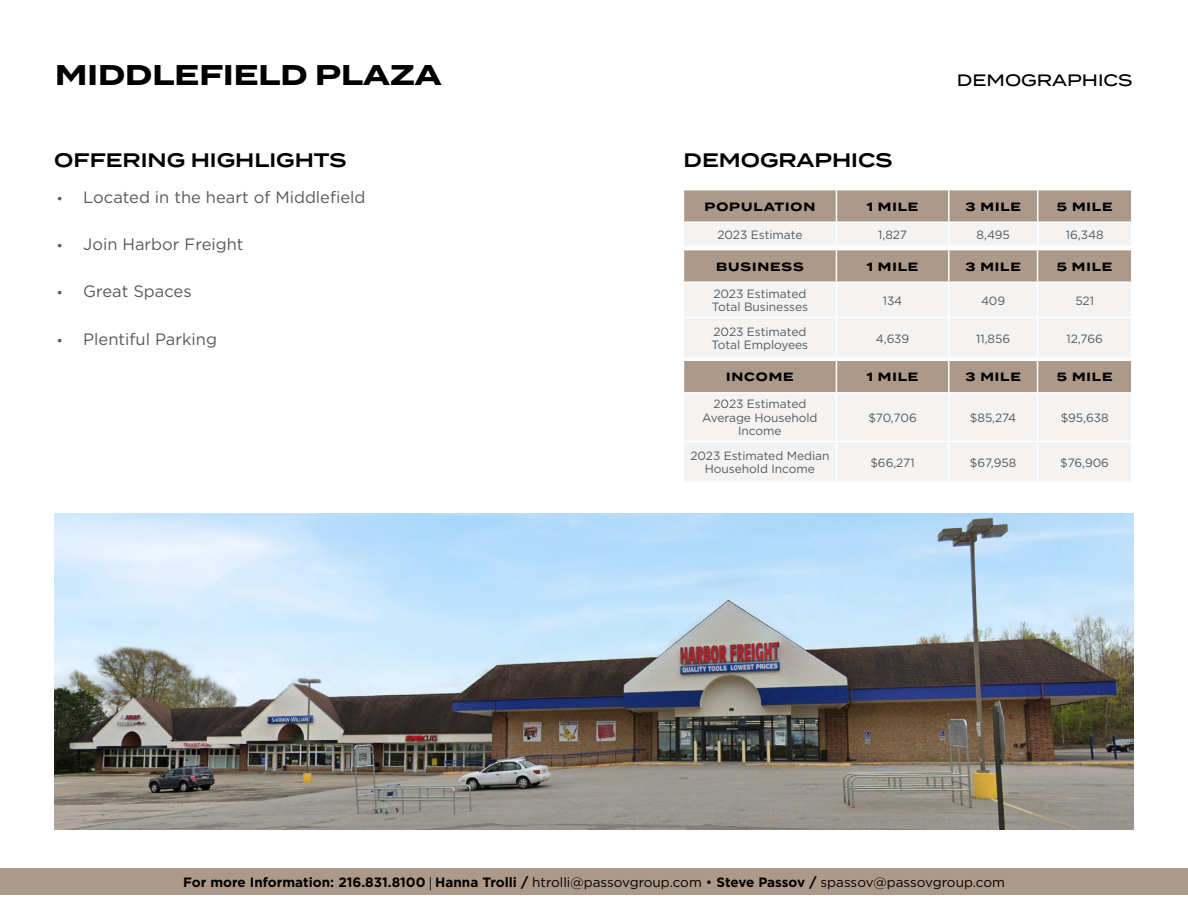
<style>
.page{position:relative;width:1188px;height:918px;background:#fff}
.page>*{position:absolute;margin:0;border:0;box-sizing:border-box;transform-origin:0 0}
.t1{font:700 28.5px "Termina";color:#000}
.t2{font:600 19.5px "Termina";color:#000}
.t3{font:16.5px "Gotham";color:#58595b}
.t4{font:500 16.5px "Termina";color:#000}
.t5{font:700 13.5px "Gotham";color:#000}
.t6{font:12px/13.5px "Gotham";letter-spacing:-.005em;color:#58595b;text-align:center}
.t7{font:700 12px "Termina";letter-spacing:.075em;color:#000}
.s1{font-family:"Century Gothic";font-size:12px}
.s2{font-family:"Minion Pro";font-weight:400}
.s3{font-weight:400}
</style>
<div class="page">
<img style="left:54px;top:513px;width:1080px;height:316px">
<svg style="left:683px;top:190px;width:449px;height:291px"></svg>
<hr style="left:683px;top:249px;width:153px;height:1px;background:#fff">
<hr style="left:683px;top:250px;width:1px;height:32px;background:#fff">
<hr style="left:836px;top:249px;width:113px;height:1px;background:#fff">
<hr style="left:949px;top:249px;width:89px;height:1px;background:#fff">
<hr style="left:1038px;top:249px;width:95px;height:1px;background:#fff">
<hr style="left:683px;top:282px;width:1px;height:35px;background:#fff">
<hr style="left:683px;top:317px;width:1px;height:40px;background:#fff">
<hr style="left:836px;top:250px;width:1px;height:31px;background:#fff">
<hr style="left:948px;top:250px;width:2px;height:31px;background:#fff">
<hr style="left:1037px;top:250px;width:1px;height:31px;background:#fff">
<hr style="left:1131px;top:250px;width:2px;height:31px;background:#fff">
<hr style="left:684px;top:281px;width:152px;height:2px;background:#fff">
<hr style="left:836px;top:281px;width:113px;height:2px;background:#fff">
<hr style="left:836px;top:283px;width:1px;height:34px;background:#fff">
<hr style="left:949px;top:281px;width:89px;height:2px;background:#fff">
<hr style="left:948px;top:283px;width:2px;height:34px;background:#fff">
<hr style="left:1038px;top:281px;width:95px;height:2px;background:#fff">
<hr style="left:1037px;top:283px;width:1px;height:34px;background:#fff">
<hr style="left:1131px;top:283px;width:2px;height:34px;background:#fff">
<hr style="left:684px;top:317px;width:152px;height:1px;background:#fff">
<hr style="left:836px;top:317px;width:113px;height:1px;background:#fff">
<hr style="left:836px;top:318px;width:1px;height:39px;background:#fff">
<hr style="left:949px;top:317px;width:89px;height:1px;background:#fff">
<hr style="left:948px;top:318px;width:2px;height:39px;background:#fff">
<hr style="left:1038px;top:317px;width:95px;height:1px;background:#fff">
<hr style="left:1037px;top:318px;width:1px;height:39px;background:#fff">
<hr style="left:1131px;top:318px;width:2px;height:39px;background:#fff">
<hr style="left:683px;top:357px;width:153px;height:2px;background:#fff">
<hr style="left:836px;top:357px;width:113px;height:2px;background:#fff">
<hr style="left:949px;top:357px;width:89px;height:2px;background:#fff">
<hr style="left:1038px;top:357px;width:95px;height:2px;background:#fff">
<div style="left:0;top:868px;width:1188px;height:27px;background:#ad998a"></div>
<h1 class="t1" style="left:55px;top:54px;width:388px">MIDDLEFIELD PLAZA</h1>
<h3 class="t4" style="left:957px;top:68px;width:177px">DEMOGRAPHICS</h3>
<h2 class="t2" style="left:54px;top:146px;width:294px">OFFERING HIGHLIGHTS</h2>
<h2 class="t2" style="left:684px;top:146px;width:210px">DEMOGRAPHICS</h2>
<h3 class="t3" style="left:56px;top:187px;width:311px"><span class="s1">•</span> Located in the heart of Middlefield</h3>
<h3 class="t3" style="left:56px;top:234px;width:189px"><span class="s1">•</span> Join Harbor Freight</h3>
<h3 class="t3" style="left:56px;top:281px;width:137px"><span class="s1">•</span> Great Spaces</h3>
<h3 class="t3" style="left:56px;top:328px;width:162px"><span class="s1">•</span> Plentiful Parking</h3>
<p class="t7" style="left:705px;top:197px;width:112px">POPULATION</p>
<p class="t7" style="left:867px;top:197px;width:53px">1 MILE</p>
<p class="t7" style="left:966px;top:197px;width:57px">3 MILE</p>
<p class="t7" style="left:1057px;top:197px;width:57px">5 MILE</p>
<p class="t6" style="left:717px;top:228px;width:87px">2023 Estimate</p>
<p class="t6" style="left:878px;top:228px;width:30px">1,827</p>
<p class="t6" style="left:977px;top:228px;width:35px">8,495</p>
<p class="t6" style="left:1066px;top:228px;width:39px">16,348</p>
<p class="t7" style="left:716px;top:257px;width:89px">BUSINESS</p>
<p class="t7" style="left:867px;top:257px;width:53px">1 MILE</p>
<p class="t7" style="left:965px;top:257px;width:57px">3 MILE</p>
<p class="t7" style="left:1057px;top:257px;width:57px">5 MILE</p>
<p class="t6" style="left:712px;top:287px;width:98px;text-align:left">2023 Estimated<br>Total Businesses</p>
<p class="t6" style="left:883px;top:293px;width:21px">134</p>
<p class="t6" style="left:981px;top:293px;width:26px">409</p>
<p class="t6" style="left:1075px;top:293px;width:20px">521</p>
<p class="t6" style="left:712px;top:325px;width:98px;text-align:left">2023 Estimated<br>Total Employees</p>
<p class="t6" style="left:876px;top:331px;width:35px">4,639</p>
<p class="t6" style="left:976px;top:331px;width:35px">11,856</p>
<p class="t6" style="left:1067px;top:331px;width:38px">12,766</p>
<p class="t7" style="left:726px;top:368px;width:69px">INCOME</p>
<p class="t7" style="left:867px;top:368px;width:53px">1 MILE</p>
<p class="t7" style="left:965px;top:368px;width:57px">3 MILE</p>
<p class="t7" style="left:1057px;top:368px;width:57px">5 MILE</p>
<p class="t6" style="left:702px;top:397px;width:117px">2023 Estimated<br>Average Household<br>Income</p>
<p class="t6" style="left:868px;top:411px;width:50px">$70,706</p>
<p class="t6" style="left:970px;top:411px;width:48px">$85,274</p>
<p class="t6" style="left:1061px;top:411px;width:49px">$95,638</p>
<p class="t6" style="left:690px;top:449px;width:141px">2023 Estimated Median<br>Household Income</p>
<p class="t6" style="left:870px;top:455px;width:46px">$66,271</p>
<p class="t6" style="left:970px;top:455px;width:48px">$67,958</p>
<p class="t6" style="left:1060px;top:455px;width:50px">$76,906</p>
<p class="t5" style="left:183px;top:873px;width:823px">For more Information: 216.831.8100 <span class="s2">|</span> Hanna Trolli / <span class="s3">htrolli@passovgroup.com •</span> Steve Passov / <span class="s3">spassov@passovgroup.com</span></p>
</div>
